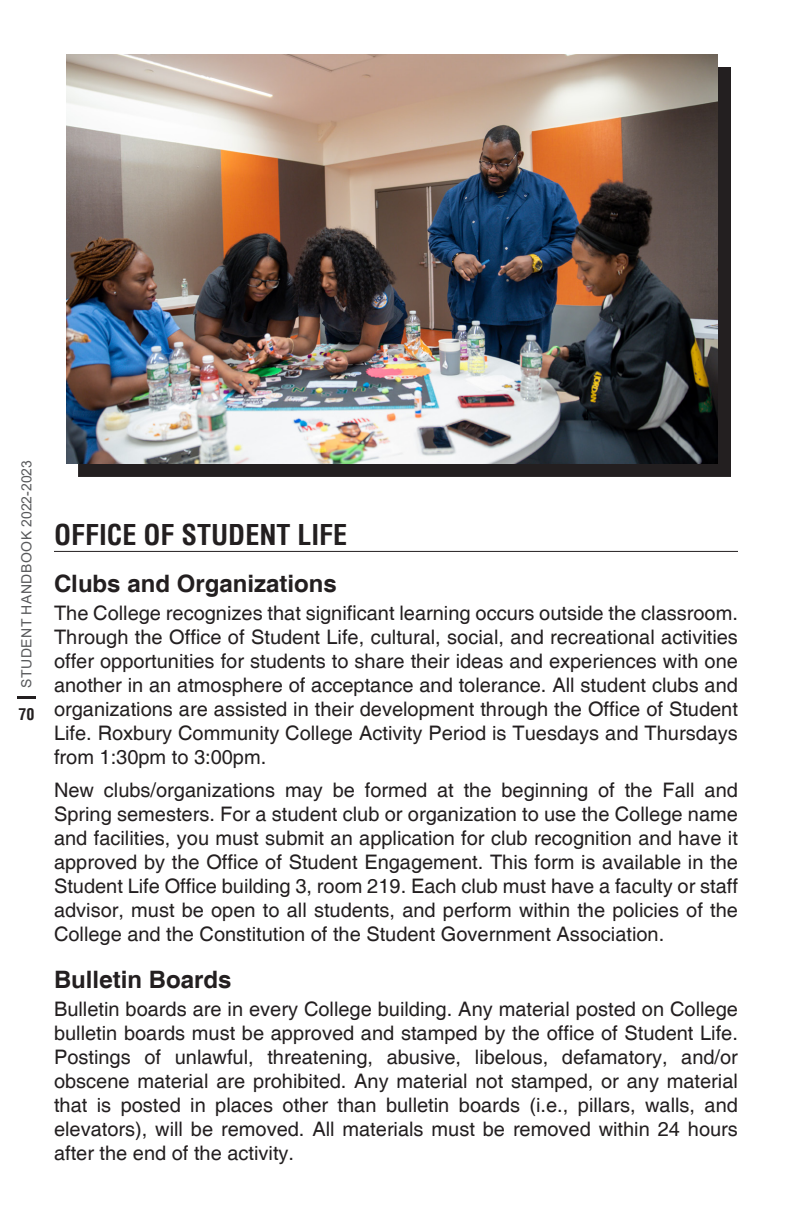
<style>
.page{position:relative;width:792px;height:1224px;background:#fff}
.page>*{position:absolute;margin:0;border:0;box-sizing:border-box;transform-origin:0 0}
.Heading_1{font:700 condensed 28px "Helvetica";color:#231f20}
.Heading_2{font:700 24px "Helvetica";color:#231f20}
.Body_Text{font:20px/24px "Helvetica";color:#231f20;text-align:justify}
.t1{font:700 condensed 16px "Helvetica";color:#231f20}
.t2{font:14px "Arial";letter-spacing:.035em;color:#57585a}
</style>
<div class="page">
<svg style="left:17px;top:697px;width:19px;height:2px"></svg>
<hr style="left:54px;top:551px;width:684px;height:1px;background:#231f20">
<div style="left:79px;top:67px;width:652px;height:410px;background:#231f20"></div>
<img style="left:66px;top:54px;width:652px;height:410px">
<p class="t2" style="left:17px;top:688px;width:229px;rotate:-90deg">STUDENT HANDBOOK 2022-2023</p>
<p class="t1" style="left:18px;top:704px;width:17px">70</p>
<p class="Heading_1" style="left:54px;top:516px;width:295px">OFFICE OF STUDENT LIFE</p>
<p class="Heading_2" style="left:54px;top:569px;width:284px">Clubs and Organizations</p>
<p class="Body_Text" style="left:54px;top:602px;width:685px">The College recognizes that significant learning occurs outside the classroom.<br>Through the Office of Student Life, cultural, social, and recreational activities offer opportunities for students to share their ideas and experiences with one another in an atmosphere of acceptance and tolerance. All student clubs and organizations are assisted in their development through the Office of Student Life. Roxbury Community College Activity Period is Tuesdays and Thursdays from 1:30pm to 3:00pm.</p>
<p class="Body_Text" style="left:54px;top:779px;width:686px">New clubs/organizations may be formed at the beginning of the Fall and Spring semesters. For a student club or organization to use the College name and facilities, you must submit an application for club recognition and have it approved by the Office of Student Engagement. This form is available in the Student Life Office building 3, room 219. Each club must have a faculty or staff advisor, must be open to all students, and perform within the policies of the College and the Constitution of the Student Government Association.</p>
<p class="Heading_2" style="left:54px;top:965px;width:179px">Bulletin Boards</p>
<p class="Body_Text" style="left:54px;top:998px;width:685px">Bulletin boards are in every College building. Any material posted on College bulletin boards must be approved and stamped by the office of Student Life.<br>Postings of unlawful, threatening, abusive, libelous, defamatory, and/or obscene material are prohibited. Any material not stamped, or any material that is posted in places other than bulletin boards (i.e., pillars, walls, and elevators), will be removed. All materials must be removed within 24 hours after the end of the activity.</p>
</div>
